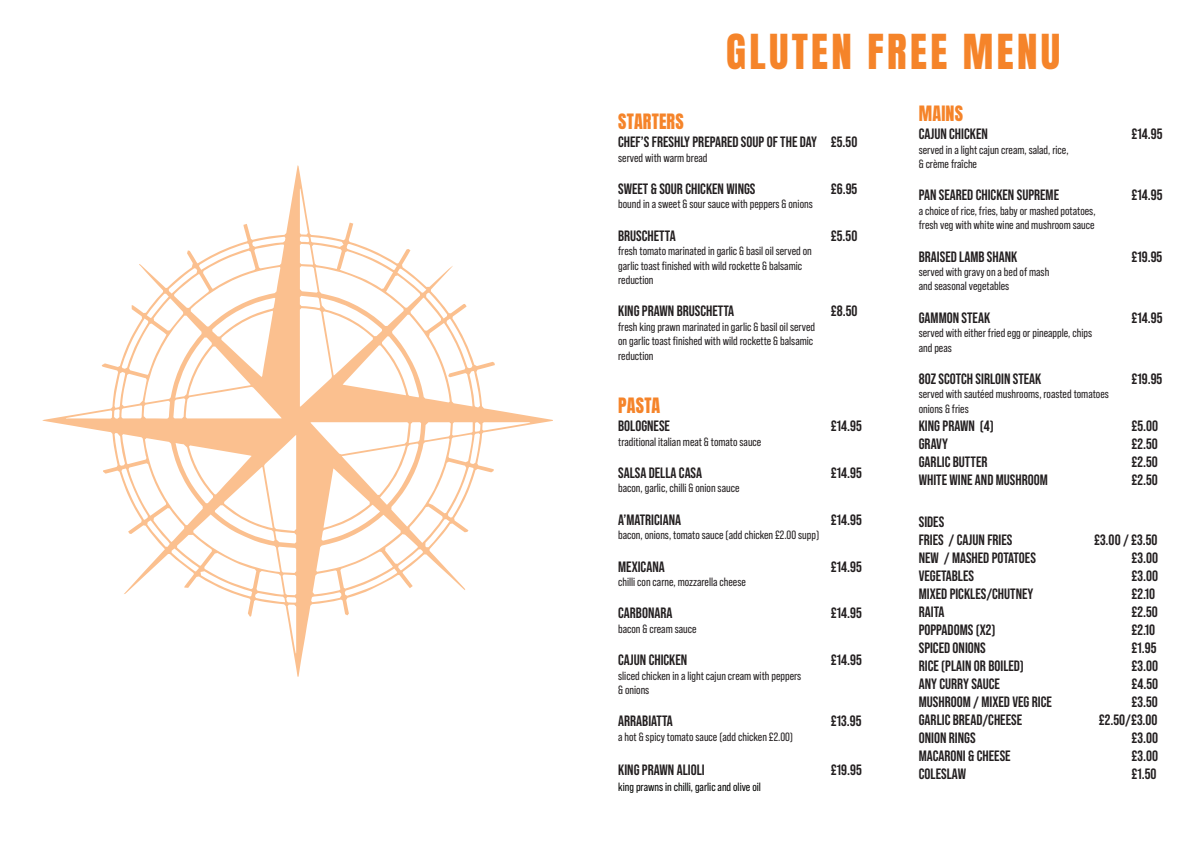
<style>
.page{position:relative;width:1191px;height:842px;background:#fff}
.page>*{position:absolute;margin:0;border:0;box-sizing:border-box;transform-origin:0 0}
.t1{font:41px "Anton";letter-spacing:.08em;color:#f5842a}
.t2{font:18px "Anton";letter-spacing:.01em;color:#f5842a}
.t3{font:700 15px/18px "Bebas Neue Pro";color:#231f20}
.t4{font:12px/14.4px "Bebas Neue Pro";color:#231f20}
.t5{font:12px "Bebas Neue Pro";color:#040503}
</style>
<div class="page">
<svg style="left:43px;top:165px;width:510px;height:512px"></svg>
<h1 class="t1" style="left:726px;top:31px;width:335px">GLUTEN FREE MENU</h1>
<h2 class="t2" style="left:618px;top:112px;width:67px">STARTERS</h2>
<p class="t3" style="left:618px;top:133px;width:241px">CHEF’S FRESHLY PREPARED SOUP OF THE DAY £5.50</p>
<p class="t4" style="left:618px;top:150px;width:91px">served with warm bread</p>
<p class="t3" style="left:618px;top:179px;width:139px">SWEET &amp; SOUR CHICKEN WINGS</p>
<p class="t3" style="left:831px;top:179px;width:28px">£6.95</p>
<p class="t4" style="left:618px;top:197px;width:196px">bound in a sweet &amp; sour sauce with peppers &amp; onions</p>
<p class="t3" style="left:618px;top:226px;width:59px">BRUSCHETTA</p>
<p class="t3" style="left:831px;top:226px;width:28px">£5.50</p>
<p class="t4" style="left:618px;top:244px;width:195px">fresh tomato marinated in garlic &amp; basil oil served on garlic toast finished with wild rockette &amp; balsamic reduction</p>
<p class="t3" style="left:618px;top:302px;width:118px">KING PRAWN BRUSCHETTA</p>
<p class="t3" style="left:831px;top:302px;width:28px">£8.50</p>
<p class="t4" style="left:618px;top:319px;width:198px">fresh king prawn marinated in garlic &amp; basil oil served on garlic toast finished with wild rockette &amp; balsamic reduction</p>
<h2 class="t2" style="left:618px;top:396px;width:44px">PASTA</h2>
<p class="t3" style="left:618px;top:417px;width:53px">BOLOGNESE</p>
<p class="t3" style="left:831px;top:417px;width:32px">£14.95</p>
<p class="t4" style="left:618px;top:434px;width:145px">traditional italian meat &amp; tomato sauce</p>
<p class="t3" style="left:618px;top:463px;width:85px">SALSA DELLA CASA</p>
<p class="t3" style="left:831px;top:463px;width:32px">£14.95</p>
<p class="t4" style="left:618px;top:481px;width:123px">bacon, garlic, chilli &amp; onion sauce</p>
<p class="t3" style="left:618px;top:510px;width:64px">A’MATRICIANA</p>
<p class="t3" style="left:831px;top:510px;width:32px">£14.95</p>
<p class="t4" style="left:618px;top:528px;width:202px">bacon, onions, tomato sauce (add chicken £2.00 supp)</p>
<p class="t3" style="left:618px;top:557px;width:48px">MEXICANA</p>
<p class="t3" style="left:831px;top:557px;width:32px">£14.95</p>
<p class="t4" style="left:618px;top:574px;width:129px">chilli con carne, mozzarella cheese</p>
<p class="t3" style="left:618px;top:604px;width:56px">CARBONARA</p>
<p class="t3" style="left:831px;top:604px;width:32px">£14.95</p>
<p class="t4" style="left:618px;top:621px;width:80px">bacon &amp; cream sauce</p>
<p class="t3" style="left:618px;top:651px;width:71px">CAJUN CHICKEN</p>
<p class="t3" style="left:831px;top:651px;width:32px">£14.95</p>
<p class="t4" style="left:618px;top:668px;width:185px">sliced chicken in a light cajun cream with peppers &amp; onions</p>
<p class="t3" style="left:618px;top:712px;width:56px">ARRABIATTA</p>
<p class="t3" style="left:831px;top:712px;width:32px">£13.95</p>
<p class="t4" style="left:618px;top:729px;width:176px">a hot &amp; spicy tomato sauce (add chicken £2.00)</p>
<p class="t3" style="left:618px;top:760px;width:88px">KING PRAWN ALIOLI</p>
<p class="t3" style="left:831px;top:760px;width:32px">£19.95</p>
<p class="t5" style="left:618px;top:780px;width:144px">king prawns in chilli, garlic and olive oil</p>
<h2 class="t2" style="left:919px;top:104px;width:46px">MAINS</h2>
<p class="t3" style="left:918px;top:125px;width:71px">CAJUN CHICKEN</p>
<p class="t3" style="left:1131px;top:125px;width:32px">£14.95</p>
<p class="t4" style="left:918px;top:142px;width:151px">served in a light cajun cream, salad, rice, &amp; crème fraîche</p>
<p class="t3" style="left:918px;top:186px;width:142px">PAN SEARED CHICKEN SUPREME</p>
<p class="t3" style="left:1131px;top:186px;width:32px">£14.95</p>
<p class="t4" style="left:918px;top:203px;width:178px">a choice of rice, fries, baby or mashed potatoes, fresh veg with white wine and mushroom sauce</p>
<p class="t3" style="left:918px;top:247px;width:100px">BRAISED LAMB SHANK</p>
<p class="t3" style="left:1131px;top:247px;width:32px">£19.95</p>
<p class="t4" style="left:918px;top:264px;width:132px">served with gravy on a bed of mash and seasonal vegetables</p>
<p class="t3" style="left:918px;top:308px;width:73px">GAMMON STEAK</p>
<p class="t3" style="left:1131px;top:308px;width:32px">£14.95</p>
<p class="t4" style="left:918px;top:326px;width:175px">served with either fried egg or pineapple, chips and peas</p>
<p class="t3" style="left:918px;top:370px;width:124px">8OZ SCOTCH SIRLOIN STEAK</p>
<p class="t3" style="left:1131px;top:370px;width:32px">£19.95</p>
<p class="t4" style="left:918px;top:387px;width:192px">served with sautéed mushrooms, roasted tomatoes onions &amp; fries</p>
<p class="t3" style="left:918px;top:416px;width:77px">KING PRAWN (4)</p>
<p class="t3" style="left:1131px;top:416px;width:28px">£5.00</p>
<p class="t3" style="left:918px;top:434px;width:31px">GRAVY</p>
<p class="t3" style="left:1131px;top:434px;width:28px">£2.50</p>
<p class="t3" style="left:918px;top:452px;width:70px">GARLIC BUTTER</p>
<p class="t3" style="left:1131px;top:452px;width:28px">£2.50</p>
<p class="t3" style="left:918px;top:470px;width:131px">WHITE WINE AND MUSHROOM</p>
<p class="t3" style="left:1131px;top:470px;width:28px">£2.50</p>
<p class="t3" style="left:918px;top:513px;width:95px">SIDES<br>FRIES / CAJUN FRIES</p>
<p class="t3" style="left:1094px;top:531px;width:65px">£3.00 / £3.50</p>
<p class="t3" style="left:918px;top:549px;width:119px">NEW / MASHED POTATOES</p>
<p class="t3" style="left:1131px;top:549px;width:28px">£3.00</p>
<p class="t3" style="left:918px;top:567px;width:57px">VEGETABLES</p>
<p class="t3" style="left:1131px;top:567px;width:28px">£3.00</p>
<p class="t3" style="left:918px;top:585px;width:116px">MIXED PICKLES/CHUTNEY</p>
<p class="t3" style="left:1131px;top:585px;width:25px">£2.10</p>
<p class="t3" style="left:918px;top:603px;width:27px">RAITA</p>
<p class="t3" style="left:1131px;top:603px;width:28px">£2.50</p>
<p class="t3" style="left:918px;top:621px;width:78px">POPPADOMS (X2)</p>
<p class="t3" style="left:1131px;top:621px;width:25px">£2.10</p>
<p class="t3" style="left:918px;top:639px;width:69px">SPICED ONIONS</p>
<p class="t3" style="left:1131px;top:639px;width:27px">£1.95</p>
<p class="t3" style="left:918px;top:657px;width:107px">RICE (PLAIN OR BOILED)</p>
<p class="t3" style="left:1131px;top:657px;width:28px">£3.00</p>
<p class="t3" style="left:918px;top:675px;width:83px">ANY CURRY SAUCE</p>
<p class="t3" style="left:1131px;top:675px;width:28px">£4.50</p>
<p class="t3" style="left:918px;top:693px;width:134px">MUSHROOM / MIXED VEG RICE</p>
<p class="t3" style="left:1131px;top:693px;width:28px">£3.50</p>
<p class="t3" style="left:918px;top:711px;width:105px">GARLIC BREAD/CHEESE</p>
<p class="t3" style="left:1098px;top:711px;width:60px">£2.50/£3.00</p>
<p class="t3" style="left:918px;top:729px;width:58px">ONION RINGS</p>
<p class="t3" style="left:1131px;top:729px;width:28px">£3.00</p>
<p class="t3" style="left:918px;top:747px;width:93px">MACARONI &amp; CHEESE</p>
<p class="t3" style="left:1131px;top:747px;width:28px">£3.00</p>
<p class="t3" style="left:918px;top:765px;width:49px">COLESLAW</p>
<p class="t3" style="left:1131px;top:765px;width:27px">£1.50</p>
</div>
